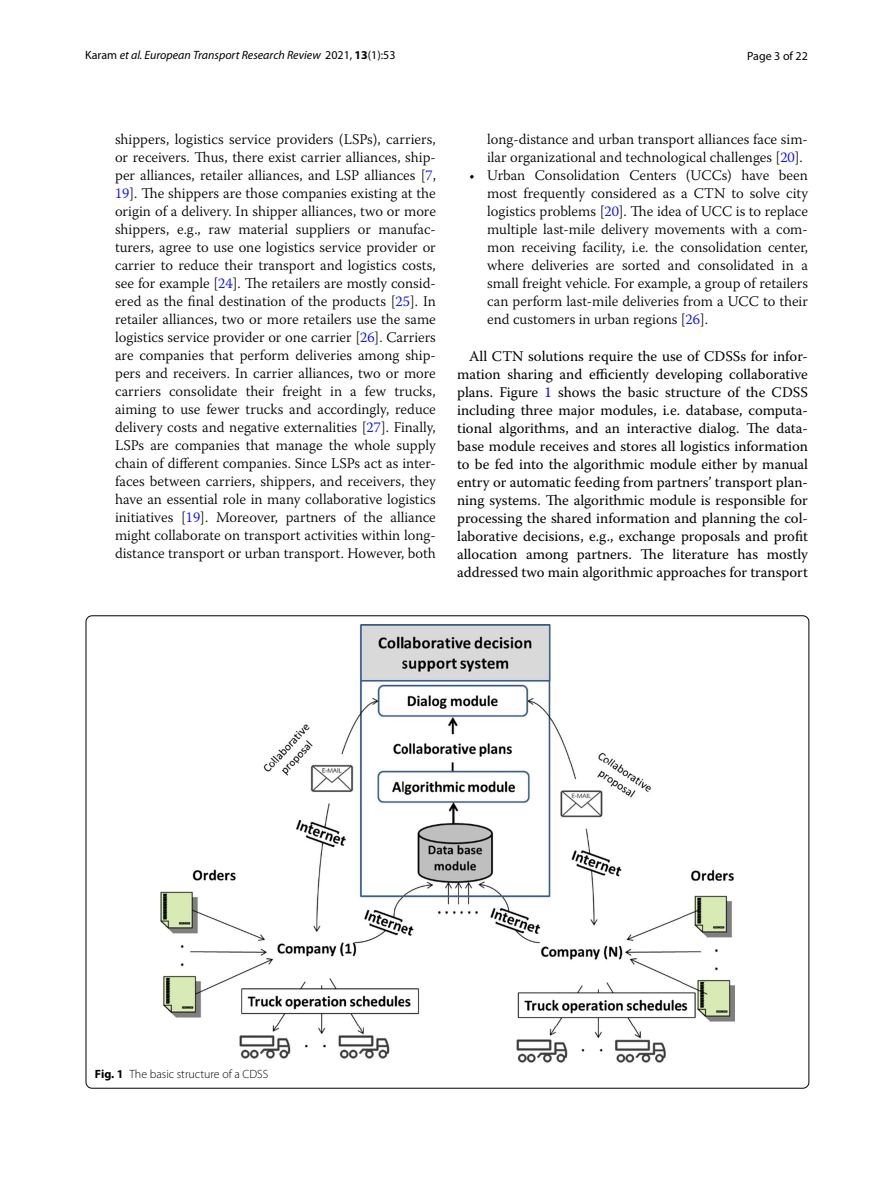
<style>
.page{position:relative;width:893px;height:1187px;background:#fff}
.page>*{position:absolute;margin:0;border:0;box-sizing:border-box;transform-origin:0 0}
.t1{font:300 14.7px/18px "Warnock Pro";color:#000;text-align:justify}
.t2{font:14.7px/18px "Warnock Pro";color:#000;text-align:justify}
.t3{font:italic 12px "Myriad Pro";color:#000}
.t4{font:300 12px "Myriad Pro";color:#000}
.t5{font:12px "Myriad Pro";color:#000}
.s1{font-style:normal}
.s2{font-weight:700;font-style:normal}
.s3{color:#00f}
.s4{font-weight:700}
</style>
<div class="page">
<img style="left:160px;top:624px;width:574px;height:438px">
<p class="t3" style="left:85px;top:48px;width:312px"><span class="s1">Karam</span> et al. European Transport Research Review <span class="s1">2021,</span> <span class="s2">13</span><span class="s1">(1):53</span></p>
<p class="t5" style="left:747px;top:48px;width:62px">Page 3 of 22</p>
<p class="t1" style="left:115px;top:130px;width:322px">shippers, logistics service providers (LSPs), carriers, or receivers. Thus, there exist carrier alliances, ship&shy;per alliances, retailer alliances, and LSP alliances [<span class="s3">7</span>, <span class="s3">19</span>]. The shippers are those companies existing at the origin of a delivery. In shipper alliances, two or more shippers, e.g., raw material suppliers or manufac&shy;turers, agree to use one logistics service provider or carrier to reduce their transport and logistics costs, see for example [<span class="s3">24</span>]. The retailers are mostly consid&shy;ered as the final destination of the products [<span class="s3">25</span>]. In retailer alliances, two or more retailers use the same logistics service provider or one carrier [<span class="s3">26</span>]. Carriers are companies that perform deliveries among ship&shy;pers and receivers. In carrier alliances, two or more carriers consolidate their freight in a few trucks, aiming to use fewer trucks and accordingly, reduce delivery costs and negative externalities [<span class="s3">27</span>]. Finally, LSPs are companies that manage the whole supply chain of different companies. Since LSPs act as inter&shy;faces between carriers, shippers, and receivers, they have an essential role in many collaborative logistics initiatives [<span class="s3">19</span>]. Moreover, partners of the alliance might collaborate on transport activities within long&shy;distance transport or urban transport. However, both</p>
<p class="t1" style="left:487px;top:130px;width:322px">long-distance and urban transport alliances face sim&shy;ilar organizational and technological challenges [<span class="s3">20</span>].</p>
<p class="t1" style="left:487px;top:166px;width:322px;text-indent:-18px">• Urban Consolidation Centers (UCCs) have been most frequently considered as a CTN to solve city logistics problems [<span class="s3">20</span>]. The idea of UCC is to replace multiple last-mile delivery movements with a com&shy;mon receiving facility, i.e. the consolidation center, where deliveries are sorted and consolidated in a small freight vehicle. For example, a group of retailers can perform last-mile deliveries from a UCC to their end customers in urban regions [<span class="s3">26</span>].</p>
<p class="t2" style="left:457px;top:346px;width:352px;text-indent:12px">All CTN solutions require the use of CDSSs for infor&shy;mation sharing and efficiently developing collaborative plans. Figure <span class="s3">1</span> shows the basic structure of the CDSS including three major modules, i.e. database, computa&shy;tional algorithms, and an interactive dialog. The data&shy;base module receives and stores all logistics information to be fed into the algorithmic module either by manual entry or automatic feeding from partners’ transport plan&shy;ning systems. The algorithmic module is responsible for processing the shared information and planning the col&shy;laborative decisions, e.g., exchange proposals and profit allocation among partners. The literature has mostly addressed two main algorithmic approaches for transport</p>
<p class="t4" style="left:95px;top:1067px;width:175px"><span class="s4">Fig. 1</span> The basic structure of a CDSS</p>
</div>
